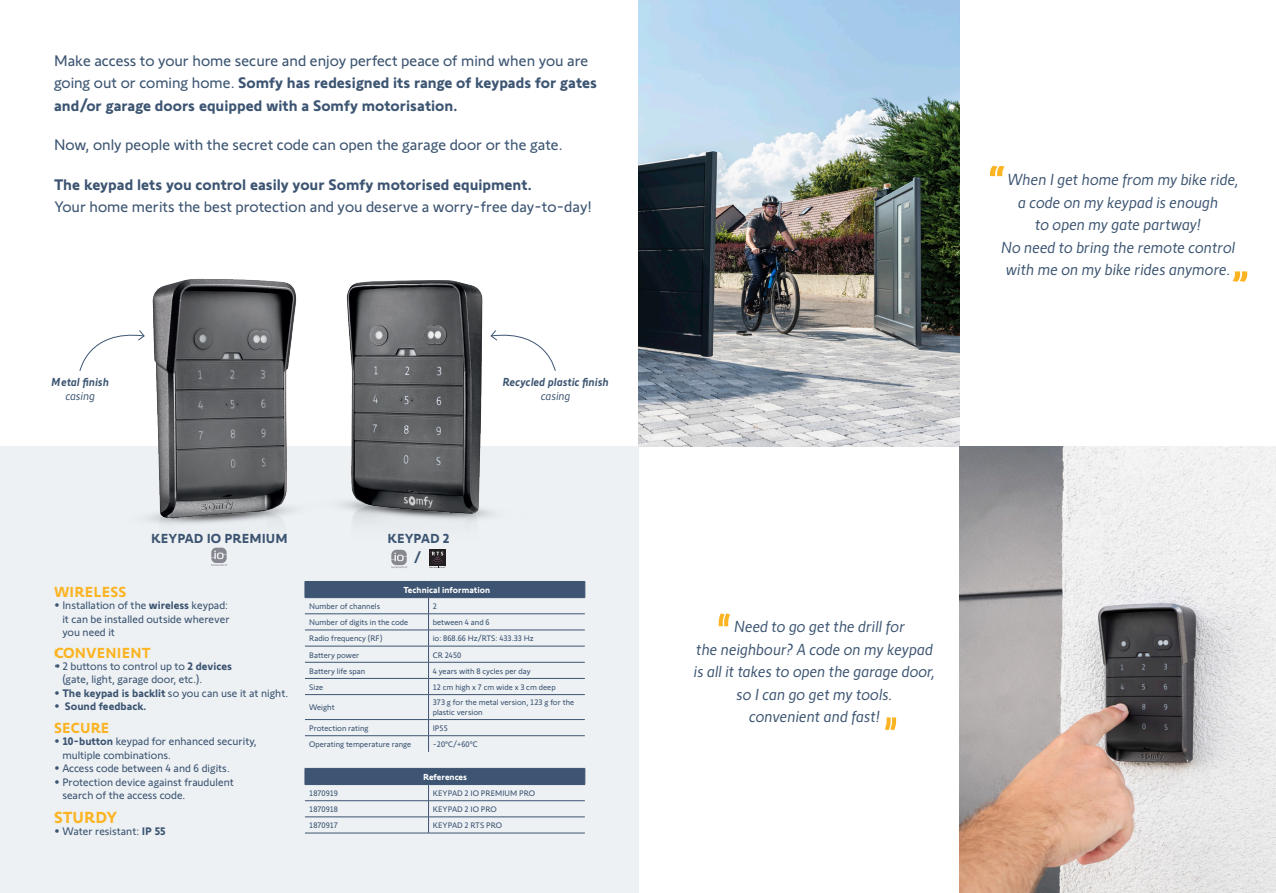
<style>
.page{position:relative;width:1276px;height:893px;background:#fff}
.page>*{position:absolute;margin:0;border:0;box-sizing:border-box;transform-origin:0 0}
.t1{font:italic 16.5px/22.5px "Somfy Sans";color:#3d5572;text-align:center}
.t2{font:700 16.5px "Somfy Sans";color:#fcb423}
.t3{font:15.75px/22.5px "Somfy Sans";color:#3d5572}
.t4{font:700 15.75px/22.5px "Somfy Sans";color:#3d5572}
.t5{font:700 15px "Somfy Sans";letter-spacing:.01em;color:#fcb423}
.t6{font:700 13.5px "Somfy Sans";color:#3d5572}
.t7{font:italic 700 12px "Somfy Sans";color:#3d5572}
.t8{font:italic 12px "Somfy Sans";color:#3d5572}
.t9{font:11.25px/13.5px "Somfy Sans";color:#3d5572}
.t10{font:700 11.25px "Somfy Sans";color:#3d5572}
.t11{font:700 9px "Somfy Sans";color:#fff}
.t12{font:8.25px/9.9px "Somfy Sans";color:#3d5572}
.s1{font-weight:400}
.s2{font-weight:700}
</style>
<div class="page">
<img style="left:638px;top:0;width:321px;height:446px">
<img style="left:959px;top:446px;width:317px;height:447px">
<div style="left:0;top:446px;width:638px;height:447px;background:#edf1f4"></div>
<svg style="left:990px;top:166px;width:14px;height:10px"></svg>
<svg style="left:1232px;top:271px;width:15px;height:11px"></svg>
<svg style="left:718px;top:613px;width:12px;height:13px"></svg>
<svg style="left:884px;top:717px;width:12px;height:13px"></svg>
<svg style="left:305px;top:582px;width:280px;height:202px"></svg>
<svg style="left:584px;top:582px;width:1px;height:15px"></svg>
<svg style="left:584px;top:769px;width:1px;height:15px"></svg>
<hr style="left:428px;top:581px;width:157px;height:1px;background:#3d5572">
<hr style="left:428px;top:597px;width:157px;height:1px;background:#3d5572">
<hr style="left:428px;top:613px;width:157px;height:1px;background:#3d5572">
<hr style="left:428px;top:630px;width:157px;height:1px;background:#3d5572">
<hr style="left:428px;top:646px;width:157px;height:1px;background:#3d5572">
<hr style="left:428px;top:662px;width:157px;height:1px;background:#3d5572">
<hr style="left:428px;top:678px;width:157px;height:1px;background:#3d5572">
<hr style="left:305px;top:694px;width:123px;height:1px;background:#3d5572">
<hr style="left:428px;top:694px;width:157px;height:1px;background:#3d5572">
<hr style="left:305px;top:719px;width:123px;height:1px;background:#3d5572">
<hr style="left:428px;top:719px;width:157px;height:1px;background:#3d5572">
<hr style="left:305px;top:735px;width:123px;height:1px;background:#3d5572">
<hr style="left:428px;top:735px;width:157px;height:1px;background:#3d5572">
<svg style="left:428px;top:679px;width:1px;height:73px"></svg>
<hr style="left:305px;top:768px;width:123px;height:1px;background:#3d5572">
<svg style="left:305px;top:769px;width:1px;height:15px"></svg>
<hr style="left:428px;top:768px;width:157px;height:1px;background:#3d5572">
<hr style="left:305px;top:784px;width:123px;height:1px;background:#3d5572">
<hr style="left:428px;top:784px;width:157px;height:1px;background:#3d5572">
<hr style="left:305px;top:800px;width:123px;height:1px;background:#3d5572">
<hr style="left:428px;top:800px;width:157px;height:1px;background:#3d5572">
<hr style="left:305px;top:817px;width:123px;height:1px;background:#3d5572">
<hr style="left:428px;top:817px;width:157px;height:1px;background:#3d5572">
<svg style="left:428px;top:785px;width:1px;height:48px"></svg>
<hr style="left:305px;top:833px;width:123px;height:1px;background:#3d5572">
<hr style="left:428px;top:833px;width:157px;height:1px;background:#3d5572">
<img style="left:211px;top:547px;width:370px;height:132px">
<img style="left:79px;top:279px;width:477px;height:246px">
<p class="t4" style="left:54px;top:47px;width:544px"><span class="s1">Make access to your home secure and enjoy perfect peace of mind when you are going out or coming home.</span> Somfy has redesigned its range of keypads for gates and/or garage doors equipped with a Somfy motorisation.</p>
<p class="t3" style="left:54px;top:132px;width:510px">Now, only people with the secret code can open the garage door or the gate.</p>
<p class="t3" style="left:54px;top:171px;width:539px"><span class="s2">The keypad lets you control easily your Somfy motorised equipment.<br></span>Your home merits the best protection and you deserve a worry-free day-to-day!</p>
<p class="t1" style="left:1000px;top:167px;width:239px">When I get home from my bike ride, a code on my keypad is enough<br>to open my gate partway!<br>No need to bring the remote control with me on my bike rides anymore.</p>
<p class="t7" style="left:51px;top:372px;width:59px">Metal finish</p>
<p class="t8" style="left:65px;top:387px;width:31px">casing</p>
<p class="t6" style="left:151px;top:528px;width:138px">KEYPAD IO PREMIUM</p>
<p class="t6" style="left:387px;top:528px;width:64px">KEYPAD 2</p>
<p class="t6" style="left:414px;top:546px;width:9px">/</p>
<p class="t7" style="left:502px;top:372px;width:108px">Recycled plastic finish</p>
<p class="t8" style="left:540px;top:387px;width:31px">casing</p>
<p class="t5" style="left:54px;top:580px;width:74px">WIRELESS</p>
<p class="t9" style="left:62px;top:597px;width:169px;text-indent:-8px">• Installation of the <span class="s2">wireless</span> keypad: it can be installed outside wherever you need it</p>
<p class="t5" style="left:54px;top:640px;width:98px">CONVENIENT</p>
<p class="t9" style="left:62px;top:658px;width:171px;text-indent:-8px">• 2 buttons to control up to <span class="s2">2 devices </span>(gate, light, garage door, etc.).</p>
<p class="t9" style="left:54px;top:685px;width:236px">• <span class="s2">The keypad is backlit</span> so you can use it at night.</p>
<p class="t10" style="left:54px;top:697px;width:94px"><span class="s1">•</span> Sound feedback.</p>
<p class="t5" style="left:54px;top:716px;width:57px">SECURE</p>
<p class="t9" style="left:62px;top:733px;width:196px;text-indent:-8px">• <span class="s2">10-button</span> keypad for enhanced security, multiple combinations.</p>
<p class="t9" style="left:54px;top:760px;width:177px">• Access code between 4 and 6 digits.</p>
<p class="t9" style="left:62px;top:774px;width:173px;text-indent:-8px">• Protection device against fraudulent search of the access code.</p>
<p class="t2" style="left:54px;top:804px;width:65px">STURDY</p>
<p class="t9" style="left:54px;top:823px;width:113px">• Water resistant: <span class="s2">IP 55</span></p>
<p class="t11" style="left:403px;top:583px;width:88px">Technical information</p>
<p class="t12" style="left:309px;top:600px;width:72px">Number of channels</p>
<p class="t12" style="left:433px;top:600px;width:6px">2</p>
<p class="t12" style="left:309px;top:616px;width:100px">Number of digits in the code</p>
<p class="t12" style="left:433px;top:616px;width:58px">between 4 and 6</p>
<p class="t12" style="left:309px;top:633px;width:75px">Radio frequency (RF)</p>
<p class="t12" style="left:433px;top:633px;width:103px">io: 868.66 Hz/RTS: 433.33 Hz</p>
<p class="t12" style="left:309px;top:649px;width:52px">Battery power</p>
<p class="t12" style="left:433px;top:649px;width:30px">CR 2450</p>
<p class="t12" style="left:309px;top:665px;width:58px">Battery life span</p>
<p class="t12" style="left:433px;top:665px;width:99px">4 years with 8 cycles per day</p>
<p class="t12" style="left:309px;top:681px;width:16px">Size</p>
<p class="t12" style="left:433px;top:681px;width:124px">12 cm high x 7 cm wide x 3 cm deep</p>
<p class="t12" style="left:309px;top:702px;width:27px">Weight</p>
<p class="t12" style="left:433px;top:697px;width:143px">373 g for the metal version, 123 g for the plastic version</p>
<p class="t12" style="left:309px;top:722px;width:61px">Protection rating</p>
<p class="t12" style="left:433px;top:722px;width:17px">IP55</p>
<p class="t12" style="left:309px;top:738px;width:103px">Operating temperature range</p>
<p class="t12" style="left:433px;top:738px;width:46px">-20°C/+60°C</p>
<p class="t11" style="left:423px;top:770px;width:46px">References</p>
<p class="t12" style="left:309px;top:787px;width:30px">1870919</p>
<p class="t12" style="left:433px;top:787px;width:104px">KEYPAD 2 IO PREMIUM PRO</p>
<p class="t12" style="left:309px;top:803px;width:30px">1870918</p>
<p class="t12" style="left:433px;top:803px;width:66px">KEYPAD 2 IO PRO</p>
<p class="t12" style="left:309px;top:820px;width:30px">1870917</p>
<p class="t12" style="left:433px;top:820px;width:71px">KEYPAD 2 RTS PRO</p>
<p class="t1" style="left:733px;top:614px;width:172px">Need to go get the drill for</p>
<p class="t1" style="left:695px;top:636px;width:238px">the neighbour? A code on my keypad</p>
<p class="t1" style="left:693px;top:659px;width:243px">is all it takes to open the garage door,</p>
<p class="t1" style="left:736px;top:681px;width:158px">so I can go get my tools.</p>
<p class="t1" style="left:748px;top:704px;width:133px">convenient and fast!</p>
</div>
